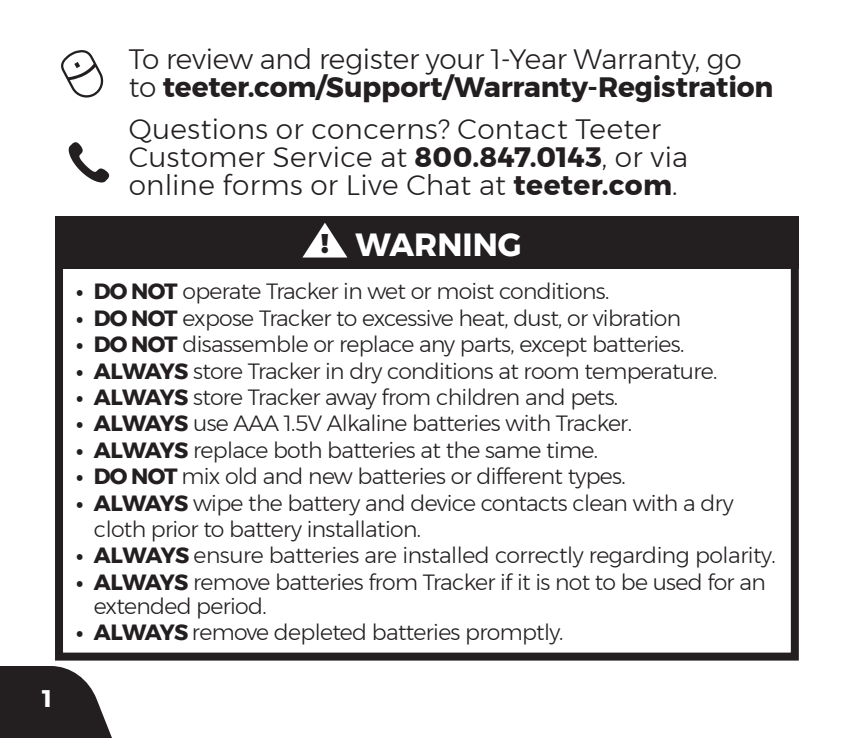
<style>
.page{position:relative;width:846px;height:738px;background:#fff}
.page>*{position:absolute;margin:0;border:0;box-sizing:border-box;transform-origin:0 0}
.t1{font:700 32px "Montserrat";color:#fff}
.t2{font:300 28px/28px "Montserrat";letter-spacing:.005em;color:#231f20}
.t3{font:700 24px "Montserrat";color:#fff}
.t4{font:300 22px/26.4px "Montserrat";letter-spacing:-.03em;color:#231f20}
.s1{font-weight:700}
.s2{font-weight:900;font-size:27.2px;color:#231f20}
</style>
<div class="page">
<svg style="left:0;top:666px;width:112px;height:72px;background:#434041"></svg>
<svg style="left:68px;top:142px;width:42px;height:41px"></svg>
<div style="left:55px;top:220px;width:744px;height:441px;border:8px solid #231f20"></div>
<div style="left:55px;top:216px;width:744px;height:53px;background:#231f20"></div>
<svg style="left:302px;top:223px;width:45px;height:35px"></svg>
<svg style="left:61px;top:50px;width:43px;height:48px"></svg>
<p class="t3" style="left:42px;top:680px;width:11px">1</p>
<p class="t2" style="left:129px;top:44px;width:646px">To review and register your 1-Year Warranty, go to <span class="s1">teeter.com/Support/Warranty-Registration</span></p>
<p class="t2" style="left:129px;top:115px;width:561px">Questions or concerns? Contact Teeter<br>Customer Service at <span class="s1">800.847.0143</span>, or via online forms or Live Chat at <span class="s1">teeter.com</span>.</p>
<h1 class="t1" style="left:321px;top:219px;width:202px"><span class="s2">!</span> WARNING</h1>
<p class="t4" style="left:76px;top:278px;width:535px"><span class="s1">• DO NOT</span> operate Tracker in wet or moist conditions.</p>
<p class="t4" style="left:76px;top:304px;width:607px"><span class="s1">• DO NOT</span> expose Tracker to excessive heat, dust, or vibration</p>
<p class="t4" style="left:76px;top:331px;width:610px"><span class="s1">• DO NOT</span> disassemble or replace any parts, except batteries.</p>
<p class="t4" style="left:76px;top:357px;width:643px"><span class="s1">• ALWAYS</span> store Tracker in dry conditions at room temperature.</p>
<p class="t4" style="left:76px;top:384px;width:544px"><span class="s1">• ALWAYS</span> store Tracker away from children and pets.</p>
<p class="t4" style="left:76px;top:410px;width:557px"><span class="s1">• ALWAYS</span> use AAA 1.5V Alkaline batteries with Tracker.</p>
<p class="t4" style="left:76px;top:436px;width:524px"><span class="s1">• ALWAYS</span> replace both batteries at the same time.</p>
<p class="t4" style="left:76px;top:463px;width:551px"><span class="s1">• DO NOT</span> mix old and new batteries or different types.</p>
<p class="t4" style="left:94px;top:489px;width:641px;text-indent:-18px"><span class="s1">• ALWAYS</span> wipe the battery and device contacts clean with a dry cloth prior to battery installation.</p>
<p class="t4" style="left:76px;top:542px;width:701px"><span class="s1">• ALWAYS</span> ensure batteries are installed correctly regarding polarity.</p>
<p class="t4" style="left:94px;top:570px;width:673px;line-height:24px;text-indent:-18px"><span class="s1">• ALWAYS</span> remove batteries from Tracker if it is not to be used for an extended period.</p>
<p class="t4" style="left:76px;top:619px;width:489px"><span class="s1">• ALWAYS</span> remove depleted batteries promptly.</p>
</div>
